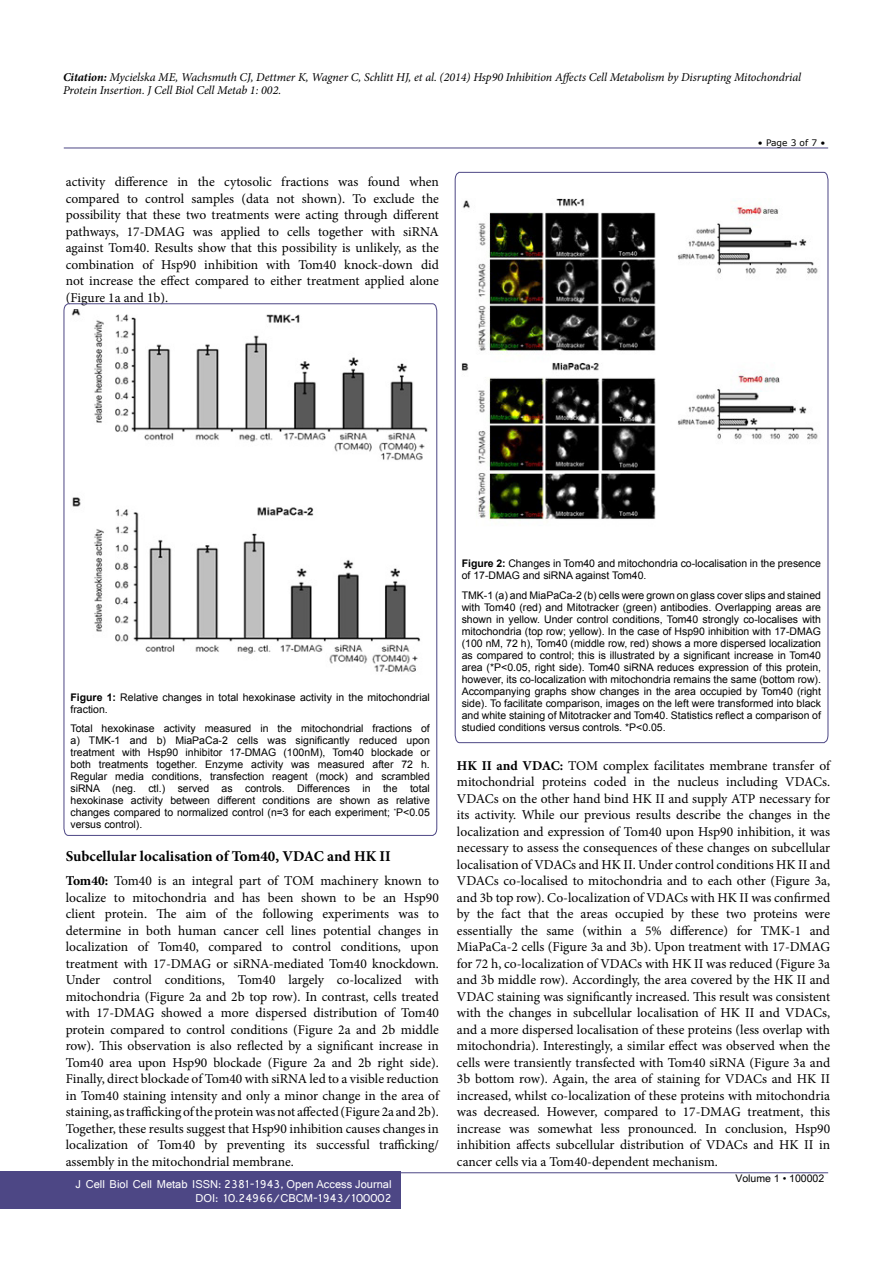
<style>
.page{position:relative;width:893px;height:1263px;background:#fff}
.page>*{position:absolute;margin:0;border:0;box-sizing:border-box;transform-origin:0 0}
.t1{font:700 15px "Minion Pro";color:#000}
.t2{font:13.5px/16.5px "Minion Pro";color:#000;text-align:justify}
.t3{font:italic 12px/13.5px "Minion Pro";letter-spacing:-.01em;color:#000}
.t4{font:12px/14.2px "Shruti";color:#fff;text-align:right}
.t5{font:10.5px/12px "Arial";color:#000}
.t6{font:10.5px "Arial Unicode MS";color:#000}
.t7{font:9px "MS Reference Sans Serif";color:#000}
.s1{font-weight:700}
</style>
<div class="page">
<hr style="left:64px;top:148px;width:764px;height:1px;background:#4d4785">
<hr style="left:64px;top:1172px;width:764px;height:1px;background:#4d4785">
<div style="left:0;top:1171px;width:401px;height:38px;background:#4d4785"></div>
<svg style="left:64px;top:303px;width:373px;height:533px"></svg>
<svg style="left:455px;top:172px;width:373px;height:571px"></svg>
<img style="left:70px;top:310px;width:360px;height:372px">
<img style="left:462px;top:198px;width:359px;height:330px">
<p class="t3" style="left:63px;top:70px;width:740px"><span class="s1">Citation:</span> Mycielska ME, Wachsmuth CJ, Dettmer K, Wagner C, Schlitt HJ, et al. (2014) Hsp90 Inhibition Affects Cell Metabolism by Disrupting Mitochondrial<br>Protein Insertion. J Cell Biol Cell Metab 1: 002.</p>
<p class="t2" style="left:66px;top:174px;width:375px">activity difference in the cytosolic fractions was found when compared to control samples (data not shown). To exclude the possibility that these two treatments were acting through different pathways, 17-DMAG was applied to cells together with siRNA against Tom40. Results show that this possibility is unlikely, as the combination of Hsp90 inhibition with Tom40 knock-down did not increase the effect compared to either treatment applied alone (Figure 1a and 1b).</p>
<p class="t7" style="left:758px;top:137px;width:69px">• Page 3 of 7 •</p>
<p class="t5" style="left:70px;top:691px;width:361px"><span class="s1">Figure 1:</span> Relative changes in total hexokinase activity in the mitochondrial fraction.</p>
<p class="t5" style="left:70px;top:722px;width:361px;text-align:justify">Total hexokinase activity measured in the mitochondrial fractions of a) TMK-1 and b) MiaPaCa-2 cells was significantly reduced upon treatment with Hsp90 inhibitor 17-DMAG (100nM), Tom40 blockade or both treatments together. Enzyme activity was measured after 72 h.<br>Regular media conditions, transfection reagent (mock) and scrambled siRNA (neg. ctl.) served as controls. Differences in the total hexokinase activity between different conditions are shown as relative changes compared to normalized control (n=3 for each experiment; <sup>*</sup>P&lt;0.05 versus control).</p>
<p class="t1" style="left:66px;top:846px;width:327px">Subcellular localisation of Tom40, VDAC and HK II</p>
<p class="t2" style="left:66px;top:873px;width:375px"><span class="s1">Tom40:</span> Tom40 is an integral part of TOM machinery known to localize to mitochondria and has been shown to be an Hsp90 client protein. The aim of the following experiments was to determine in both human cancer cell lines potential changes in localization of Tom40, compared to control conditions, upon treatment with 17-DMAG or siRNA-mediated Tom40 knockdown.<br>Under control conditions, Tom40 largely co-localized with mitochondria (Figure 2a and 2b top row). In contrast, cells treated with 17-DMAG showed a more dispersed distribution of Tom40 protein compared to control conditions (Figure 2a and 2b middle row). This observation is also reflected by a significant increase in Tom40 area upon Hsp90 blockade (Figure 2a and 2b right side).<br>Finally, direct blockade of Tom40 with siRNA led to a visible reduction in Tom40 staining intensity and only a minor change in the area of staining, as trafficking of the protein was not affected (Figure 2a and 2b).<br>Together, these results suggest that Hsp90 inhibition causes changes in localization of Tom40 by preventing its successful trafficking/ assembly in the mitochondrial membrane.</p>
<p class="t4" style="left:76px;top:1176px;width:318px">J Cell Biol Cell Metab ISSN: 2381-1943, Open Access Journal<br>DOI: 10.24966/CBCM-1943/100002</p>
<p class="t5" style="left:462px;top:558px;width:361px"><span class="s1">Figure 2:</span> Changes in Tom40 and mitochondria co-localisation in the presence of 17-DMAG and siRNA against Tom40.</p>
<p class="t5" style="left:462px;top:589px;width:361px;text-align:justify">TMK-1 (a) and MiaPaCa-2 (b) cells were grown on glass cover slips and stained with Tom40 (red) and Mitotracker (green) antibodies. Overlapping areas are shown in yellow. Under control conditions, Tom40 strongly co-localises with mitochondria (top row; yellow). In the case of Hsp90 inhibition with 17-DMAG (100 nM, 72 h), Tom40 (middle row, red) shows a more dispersed localization as compared to control; this is illustrated by a significant increase in Tom40 area (*P&lt;0.05, right side). Tom40 siRNA reduces expression of this protein, however, its co-localization with mitochondria remains the same (bottom row).<br>Accompanying graphs show changes in the area occupied by Tom40 (right side). To facilitate comparison, images on the left were transformed into black and white staining of Mitotracker and Tom40. Statistics reflect a comparison of studied conditions versus controls. *P&lt;0.05.</p>
<p class="t2" style="left:457px;top:757px;width:375px"><span class="s1">HK II and VDAC:</span> TOM complex facilitates membrane transfer of mitochondrial proteins coded in the nucleus including VDACs.<br>VDACs on the other hand bind HK II and supply ATP necessary for its activity. While our previous results describe the changes in the localization and expression of Tom40 upon Hsp90 inhibition, it was necessary to assess the consequences of these changes on subcellular localisation of VDACs and HK II. Under control conditions HK II and VDACs co-localised to mitochondria and to each other (Figure 3a, and 3b top row). Co-localization of VDACs with HK II was confirmed by the fact that the areas occupied by these two proteins were essentially the same (within a 5% difference) for TMK-1 and MiaPaCa-2 cells (Figure 3a and 3b). Upon treatment with 17-DMAG for 72 h, co-localization of VDACs with HK II was reduced (Figure 3a and 3b middle row). Accordingly, the area covered by the HK II and VDAC staining was significantly increased. This result was consistent with the changes in subcellular localisation of HK II and VDACs, and a more dispersed localisation of these proteins (less overlap with mitochondria). Interestingly, a similar effect was observed when the cells were transiently transfected with Tom40 siRNA (Figure 3a and 3b bottom row). Again, the area of staining for VDACs and HK II increased, whilst co-localization of these proteins with mitochondria was decreased. However, compared to 17-DMAG treatment, this increase was somewhat less pronounced. In conclusion, Hsp90 inhibition affects subcellular distribution of VDACs and HK II in cancer cells via a Tom40-dependent mechanism.</p>
<p class="t6" style="left:735px;top:1170px;width:90px">Volume 1 • 100002</p>
</div>
